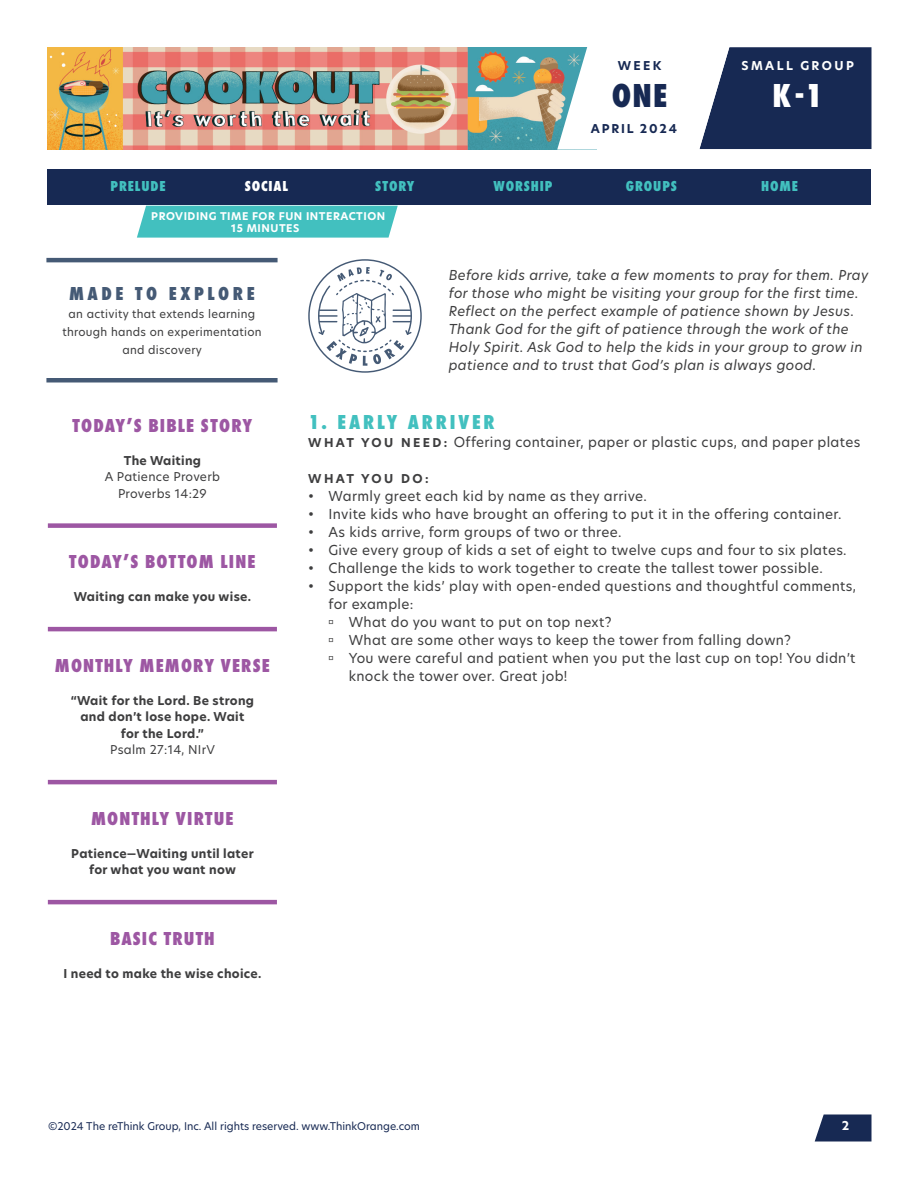
<style>
.page{position:relative;width:918px;height:1188px;background:#fff}
.page>*{position:absolute;margin:0;border:0;box-sizing:border-box;transform-origin:0 0}
.t1{font:800 34.5px "Futura PT Cond";color:#fff}
.t2{font:800 34.5px "Futura PT Cond";color:#172953}
.Paragraph_Style_1{font:800 21px "Futura PT Cond";letter-spacing:.135em;color:#42c0bf}
.t3{font:800 19.5px "Futura PT Cond";letter-spacing:.06em;color:#9d57a3}
.Paragraph_Style_1-2{font:800 19.5px "Futura PT Cond";letter-spacing:.185em;color:#455a75}
.t4{font:800 15px "Futura PT Cond";letter-spacing:.06em;color:#42c0bf}
.t5{font:800 15px "Futura PT Cond";letter-spacing:.06em;color:#fff}
.Paragraph_Style_1-3{font:13.5px/18px "New Hero";letter-spacing:.025em;color:#3e3e3f}
.Paragraph_Style_1-4{font:italic 13.5px/18px "New Hero";letter-spacing:.025em;color:#3e3e3f}
.Paragraph_Style_1-5{font:700 12px/16.5px "New Hero";letter-spacing:.025em;color:#3e3e3f;text-align:center}
.t6{font:12px/16.5px "New Hero";letter-spacing:.025em;color:#3e3e3f;text-align:center}
.t7{font:700 12px "New Hero";letter-spacing:.15em;color:#172953}
.t8{font:700 12px "New Hero";letter-spacing:.2em;color:#fff}
.Paragraph_Style_1-6{font:700 12px "New Hero";letter-spacing:.2em;color:#3e3e3f}
.t9{font:11.25px/18px "New Hero";letter-spacing:.025em;color:#3e3e3f;text-align:center}
.t10{font:10.5px "New Hero";color:#172953}
.t11{font:700 10.5px/12px "New Hero";letter-spacing:.05em;color:#fff;text-align:center}
.s1{font-weight:700;font-size:12px}
</style>
<div class="page">
<img style="left:47px;top:47px;width:510px;height:102px">
<svg style="left:815px;top:1114px;width:57px;height:28px;background:#314166"></svg>
<svg style="left:557px;top:47px;width:315px;height:103px"></svg>
<div style="left:48px;top:523px;width:229px;height:5px;background:#9d57a3"></div>
<hr style="left:48px;top:627px;width:229px;height:4px;background:#9d57a3">
<hr style="left:48px;top:780px;width:229px;height:4px;background:#9d57a3">
<hr style="left:48px;top:900px;width:229px;height:4px;background:#9d57a3">
<div style="left:137px;top:206px;width:261px;height:32px;background:#42c0bf"></div>
<div style="left:47px;top:170px;width:824px;height:36px;background:#172953"></div>
<hr style="left:46px;top:378px;width:232px;height:4px;background:#455a75">
<hr style="left:46px;top:258px;width:232px;height:4px;background:#455a75">
<svg style="left:308px;top:259px;width:114px;height:114px"></svg>
<p class="t7" style="left:618px;top:57px;width:45px">WEEK</p>
<h1 class="t2" style="left:612px;top:75px;width:57px">ONE</h1>
<p class="t7" style="left:591px;top:120px;width:88px">APRIL 2024</p>
<p class="t8" style="left:742px;top:57px;width:114px">SMALL GROUP</p>
<h1 class="t1" style="left:773px;top:75px;width:52px">K-1</h1>
<p class="t4" style="left:111px;top:177px;width:57px">PRELUDE</p>
<p class="t5" style="left:245px;top:177px;width:45px">SOCIAL</p>
<p class="t4" style="left:375px;top:177px;width:41px">STORY</p>
<p class="t4" style="left:494px;top:177px;width:60px">WORSHIP</p>
<p class="t4" style="left:626px;top:177px;width:53px">GROUPS</p>
<p class="t4" style="left:761px;top:177px;width:38px">HOME</p>
<p class="t11" style="left:151px;top:210px;width:236px">PROVIDING TIME FOR FUN INTERACTION<br>15 MINUTES</p>
<p class="Paragraph_Style_1-2" style="left:69px;top:282px;width:187px">MADE TO EXPLORE</p>
<p class="t9" style="left:62px;top:305px;width:201px">an activity that extends learning through hands on experimentation</p>
<p class="t9" style="left:122px;top:341px;width:81px">and discovery</p>
<p class="Paragraph_Style_1-4" style="left:449px;top:266px;width:421px">Before kids arrive, take a few moments to pray for them. Pray for those who might be visiting your group for the first time.<br>Reflect on the perfect example of patience shown by Jesus.<br>Thank God for the gift of patience through the work of the Holy Spirit. Ask God to help the kids in your group to grow in patience and to trust that God’s plan is always good.</p>
<h3 class="t3" style="left:73px;top:414px;width:181px">TODAY’S BIBLE STORY</h3>
<p class="Paragraph_Style_1-5" style="left:124px;top:452px;width:79px">The Waiting</p>
<p class="t6" style="left:105px;top:469px;width:117px">A Patience Proverb<br>Proverbs 14:29</p>
<h3 class="t3" style="left:69px;top:550px;width:188px">TODAY’S BOTTOM LINE</h3>
<p class="Paragraph_Style_1-5" style="left:74px;top:589px;width:179px">Waiting can make you wise.</p>
<h3 class="t3" style="left:55px;top:654px;width:216px">MONTHLY MEMORY VERSE</h3>
<p class="Paragraph_Style_1-5" style="left:71px;top:692px;width:185px">“Wait for the Lord. Be strong and don’t lose hope. Wait for the Lord.”</p>
<p class="t6" style="left:110px;top:742px;width:107px">Psalm 27:14, NIrV</p>
<h3 class="t3" style="left:91px;top:807px;width:144px">MONTHLY VIRTUE</h3>
<p class="Paragraph_Style_1-5" style="left:71px;top:845px;width:184px">Patience—Waiting until later for what you want now</p>
<h3 class="t3" style="left:110px;top:927px;width:106px">BASIC TRUTH</h3>
<p class="Paragraph_Style_1-5" style="left:63px;top:965px;width:200px">I need to make the wise choice.</p>
<p class="Paragraph_Style_1" style="left:308px;top:409px;width:188px">1. EARLY ARRIVER</p>
<p class="Paragraph_Style_1-3" style="left:308px;top:433px;width:554px"><span class="s1">W H AT YO U N E E D :</span> Offering container, paper or plastic cups, and paper plates</p>
<p class="Paragraph_Style_1-6" style="left:308px;top:470px;width:122px">WHAT YOU DO:</p>
<p class="Paragraph_Style_1-3" style="left:308px;top:487px;width:340px">• Warmly greet each kid by name as they arrive.</p>
<p class="Paragraph_Style_1-3" style="left:308px;top:505px;width:535px">• Invite kids who have brought an offering to put it in the offering container.</p>
<p class="Paragraph_Style_1-3" style="left:308px;top:523px;width:315px">• As kids arrive, form groups of two or three.</p>
<p class="Paragraph_Style_1-3" style="left:308px;top:541px;width:540px">• Give every group of kids a set of eight to twelve cups and four to six plates.</p>
<p class="Paragraph_Style_1-3" style="left:308px;top:559px;width:516px">• Challenge the kids to work together to create the tallest tower possible.</p>
<p class="Paragraph_Style_1-3" style="left:328px;top:577px;width:529px;text-indent:-20px">• Support the kids’ play with open-ended questions and thoughtful comments, for example:</p>
<p class="Paragraph_Style_1-3" style="left:349px;top:613px;width:264px">What do you want to put on top next?</p>
<p class="Paragraph_Style_1-3" style="left:349px;top:631px;width:444px">What are some other ways to keep the tower from falling down?</p>
<p class="Paragraph_Style_1-3" style="left:349px;top:649px;width:508px">You were careful and patient when you put the last cup on top! You didn’t knock the tower over. Great job!</p>
<p class="t10" style="left:48px;top:1118px;width:374px">©2024 The reThink Group, Inc. All rights reserved. www.ThinkOrange.com</p>
<p class="t8" style="left:842px;top:1117px;width:9px">2</p>
</div>
